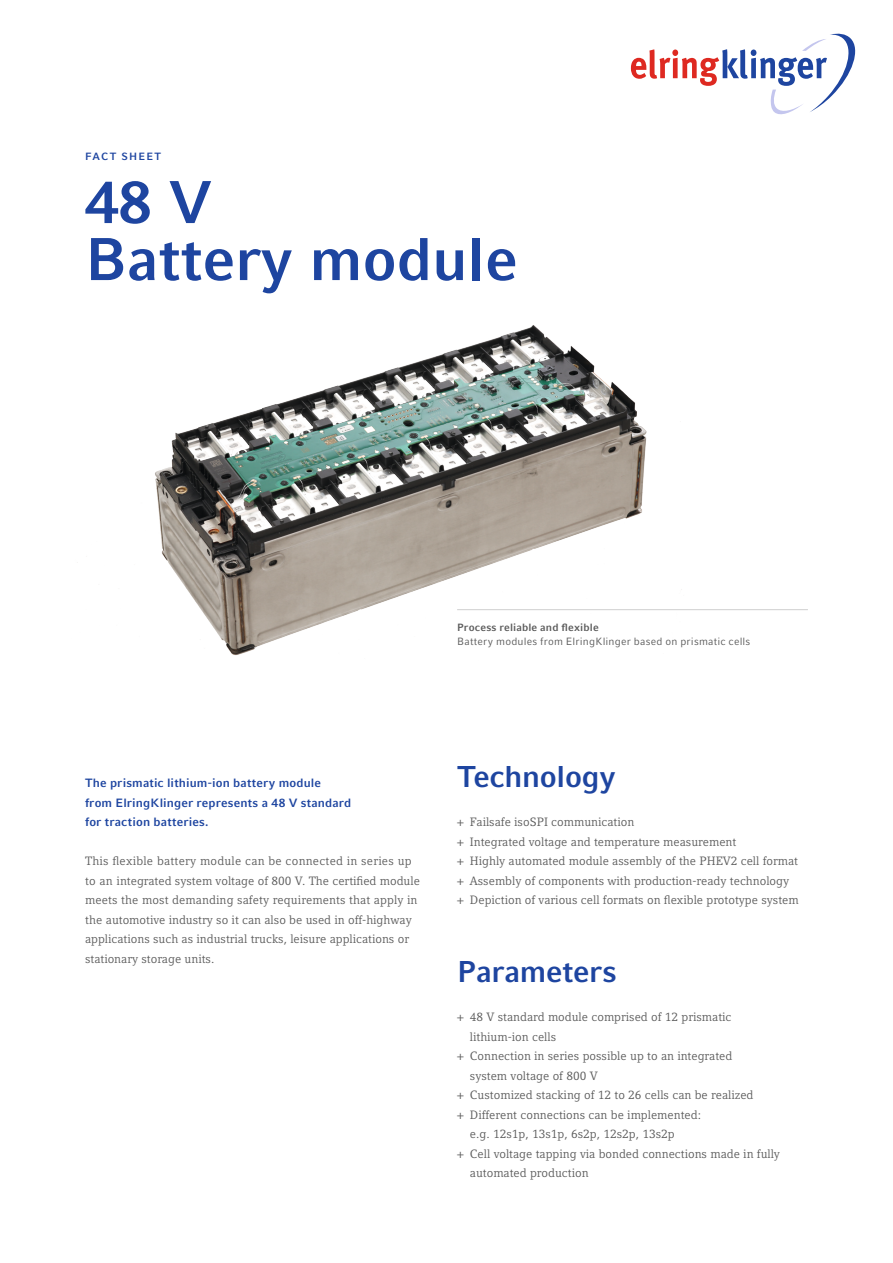
<style>
.page{position:relative;width:893px;height:1263px;background:#fff}
.page>*{position:absolute;margin:0;border:0;box-sizing:border-box;transform-origin:0 0}
.HL_40-38_bold_blau{font:700 60px/57px "Compatil Fact LT Pro";color:#1e45a0}
.HL_20-24_bold_blau{font:700 30px "Compatil Fact LT Pro";letter-spacing:-.01em;color:#1e45a0}
.COPY_8-13_grau-75{font:12px/19.5px "Compatil Letter LT Pro";color:#5a5a5a}
.EINSTIEG_8-13_blau{font:700 12px/19.5px "Compatil Fact LT Pro";letter-spacing:.01em;color:#1e45a0}
.BU_7-9_Line{font:10.5px/13.5px "Compatil Fact LT Pro";letter-spacing:.02em;color:#5a5a5a}
.OVERHEAD_7-13_versal{font:700 10.5px "Compatil Fact LT Pro";letter-spacing:.12em;color:#1e45a0}
.s1{font-weight:700}
</style>
<div class="page">
<img style="left:155px;top:325px;width:527px;height:331px">
<hr style="left:457px;top:609px;width:351px;height:1px;background:#cfcfd0">
<svg style="left:631px;top:33px;width:225px;height:82px"></svg>
<p class="OVERHEAD_7-13_versal" style="left:85px;top:150px;width:78px">FACT SHEET</p>
<p class="HL_40-38_bold_blau" style="left:85px;top:174px;width:434px">48 V<br>Battery module</p>
<p class="BU_7-9_Line" style="left:457px;top:621px;width:295px"><span class="s1">Process reliable and flexible<br></span>Battery modules from ElringKlinger based on prismatic cells</p>
<p class="EINSTIEG_8-13_blau" style="left:85px;top:773px;width:237px">The prismatic lithium-ion battery module</p>
<p class="EINSTIEG_8-13_blau" style="left:85px;top:793px;width:268px">from ElringKlinger represents a 48 V standard for traction batteries.</p>
<p class="COPY_8-13_grau-75" style="left:85px;top:851px;width:336px">This flexible battery module can be connected in series up to an integrated system voltage of 800 V. The certified module meets the most demanding safety requirements that apply in the automotive industry so it can also be used in off-highway applications such as industrial trucks, leisure applications or stationary storage units.</p>
<p class="HL_20-24_bold_blau" style="left:457px;top:759px;width:160px">Technology</p>
<p class="COPY_8-13_grau-75" style="left:457px;top:812px;width:179px">+ Failsafe isoSPI communication</p>
<p class="COPY_8-13_grau-75" style="left:457px;top:832px;width:281px">+ Integrated voltage and temperature measurement</p>
<p class="COPY_8-13_grau-75" style="left:457px;top:851px;width:342px">+ Highly automated module assembly of the PHEV2 cell format</p>
<p class="COPY_8-13_grau-75" style="left:457px;top:871px;width:333px">+ Assembly of components with production-ready technology</p>
<p class="COPY_8-13_grau-75" style="left:457px;top:890px;width:343px">+ Depiction of various cell formats on flexible prototype system</p>
<p class="HL_20-24_bold_blau" style="left:457px;top:954px;width:161px">Parameters</p>
<p class="COPY_8-13_grau-75" style="left:470px;top:1007px;width:263px;text-indent:-13px">+ 48 V standard module comprised of 12 prismatic lithium-ion cells</p>
<p class="COPY_8-13_grau-75" style="left:470px;top:1046px;width:264px;text-indent:-13px">+ Connection in series possible up to an integrated system voltage of 800 V</p>
<p class="COPY_8-13_grau-75" style="left:457px;top:1085px;width:298px">+ Customized stacking of 12 to 26 cells can be realized</p>
<p class="COPY_8-13_grau-75" style="left:470px;top:1105px;width:233px;text-indent:-13px">+ Different connections can be implemented: e.g. 12s1p, 13s1p, 6s2p, 12s2p, 13s2p</p>
<p class="COPY_8-13_grau-75" style="left:470px;top:1144px;width:312px;text-indent:-13px">+ Cell voltage tapping via bonded connections made in fully automated production</p>
</div>
